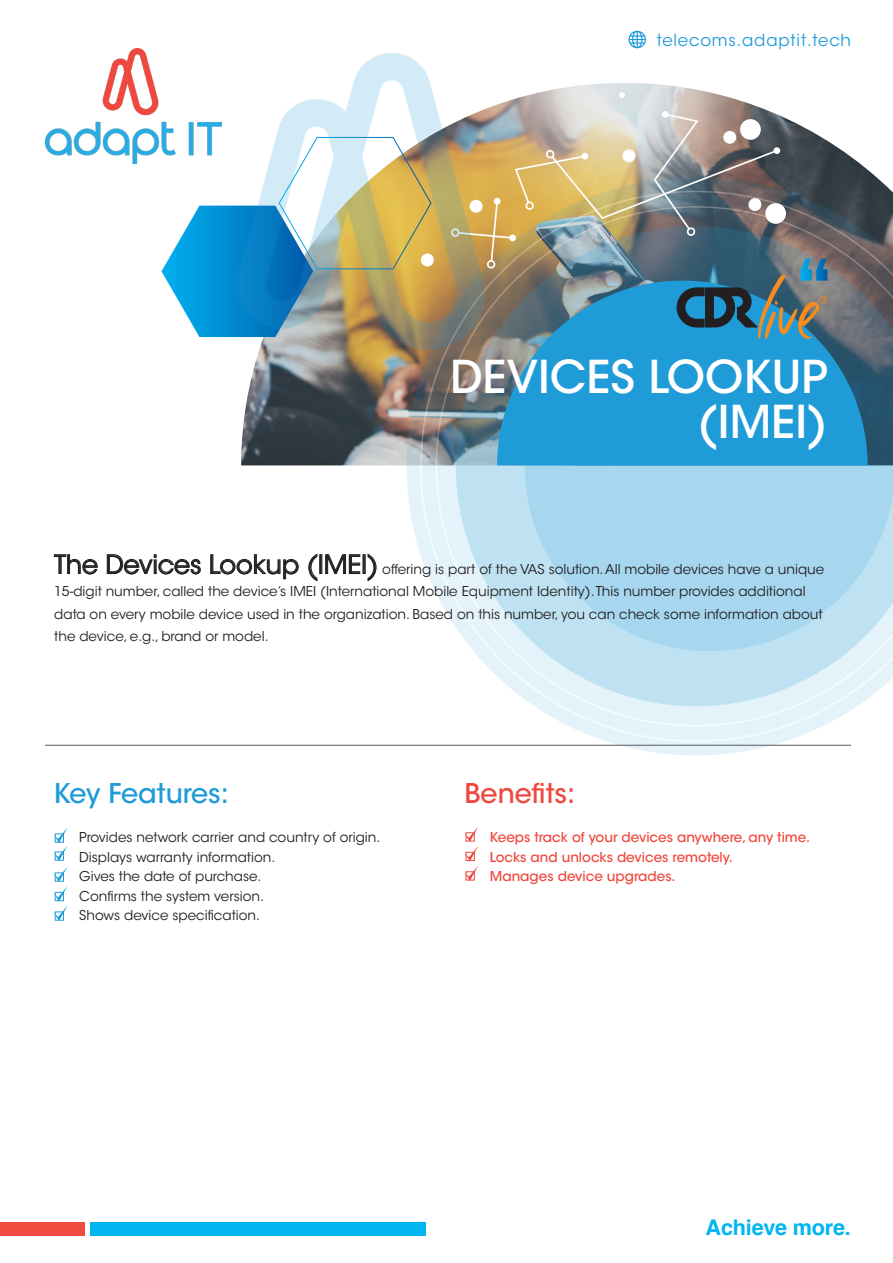
<style>
.page{position:relative;width:893px;height:1263px;background:#fff}
.page>*{position:absolute;margin:0;border:0;box-sizing:border-box;transform-origin:0 0}
.t1{font:500 45px "ITC Avant Garde Std";color:#fff}
.t2{font:500 27px "ITC Avant Garde Std";color:#1f9bd7}
.t3{font:500 27px "ITC Avant Garde Std";color:#ef483e}
.t4{font:700 21.6px "Helvetica";letter-spacing:-.01em;color:#00b5f0}
.t5{font:16.5px "ITC Avant Garde Std";letter-spacing:.05em;color:#1f9bd7}
.t6{font:13.5px/22.5px "ITC Avant Garde Std";color:#231f20}
.t7{font:500 13.5px "ITC Avant Garde Std";color:#ef483e}
.s1{font-size:25.5px}
</style>
<div class="page">
<img style="left:241px;top:83px;width:635px;height:382px">
<svg style="left:407px;top:177px;width:485px;height:578px"></svg>
<svg style="left:420px;top:191px;width:473px;height:551px"></svg>
<svg style="left:436px;top:206px;width:457px;height:520px;background:#b3d4e4"></svg>
<svg style="left:497px;top:281px;width:371px;height:184px;background:#2795cb"></svg>
<div style="left:662px;top:111px;width:7px;height:7px;background:#fff;border-radius:50%"></div>
<svg style="left:619px;top:92px;width:6px;height:6px"></svg>
<svg style="left:162px;top:205px;width:57px;height:132px"></svg>
<img style="left:219px;top:53px;width:284px;height:309px">
<img style="left:46px;top:48px;width:175px;height:115px">
<img style="left:457px;top:112px;width:370px;height:228px">
<hr style="left:45px;top:745px;width:806px;height:1px;background:#57585a">
<svg style="left:54px;top:554px;width:44px;height:21px"></svg>
<svg style="left:107px;top:554px;width:94px;height:21px"></svg>
<svg style="left:210px;top:554px;width:89px;height:25px"></svg>
<svg style="left:308px;top:553px;width:10px;height:29px"></svg>
<svg style="left:325px;top:554px;width:35px;height:20px"></svg>
<svg style="left:367px;top:553px;width:10px;height:28px"></svg>
<div style="left:0;top:1222px;width:84px;height:14px;background:#f14a40"></div>
<div style="left:90px;top:1222px;width:335px;height:14px;background:#00b5f0"></div>
<svg style="left:628px;top:31px;width:18px;height:18px"></svg>
<svg style="left:54px;top:828px;width:13px;height:93px"></svg>
<div style="left:55px;top:911px;width:9px;height:9px;border:1px solid #1f9bd7"></div>
<svg style="left:464px;top:827px;width:14px;height:54px"></svg>
<div style="left:466px;top:852px;width:9px;height:9px;border:1px solid #ef483e"></div>
<p class="t5" style="left:657px;top:30px;width:196px">telecoms.adaptit.tech</p>
<p class="t1" style="left:450px;top:349px;width:379px">DEVICES LOOKUP</p>
<p class="t1" style="left:698px;top:394px;width:131px">(IMEI)</p>
<p class="t6" style="left:54px;top:558px;width:772px"><span class="s1">The Devices Lookup (IMEI)</span> offering is part of the VAS solution. All mobile devices have a unique 15-digit number, called the device’s IMEI (International Mobile Equipment Identity). This number provides additional data on every mobile device used in the organization. Based on this number, you can check some information about the device, e.g., brand or model.</p>
<p class="t2" style="left:54px;top:777px;width:177px">Key Features:</p>
<p class="t6" style="left:79px;top:826px;width:303px">Provides network carrier and country of origin.</p>
<p class="t6" style="left:79px;top:846px;width:198px">Displays warranty information.</p>
<p class="t6" style="left:79px;top:865px;width:184px">Gives the date of purchase.</p>
<p class="t6" style="left:79px;top:885px;width:186px">Confirms the system version.</p>
<p class="t6" style="left:79px;top:904px;width:182px">Shows device specification.</p>
<p class="t3" style="left:464px;top:777px;width:112px">Benefits:</p>
<p class="t7" style="left:490px;top:829px;width:322px">Keeps track of your devices anywhere, any time.</p>
<p class="t7" style="left:490px;top:849px;width:244px">Locks and unlocks devices remotely.</p>
<p class="t7" style="left:490px;top:868px;width:187px">Manages device upgrades.</p>
<p class="t4" style="left:706px;top:1210px;width:147px">Achieve more.</p>
</div>
